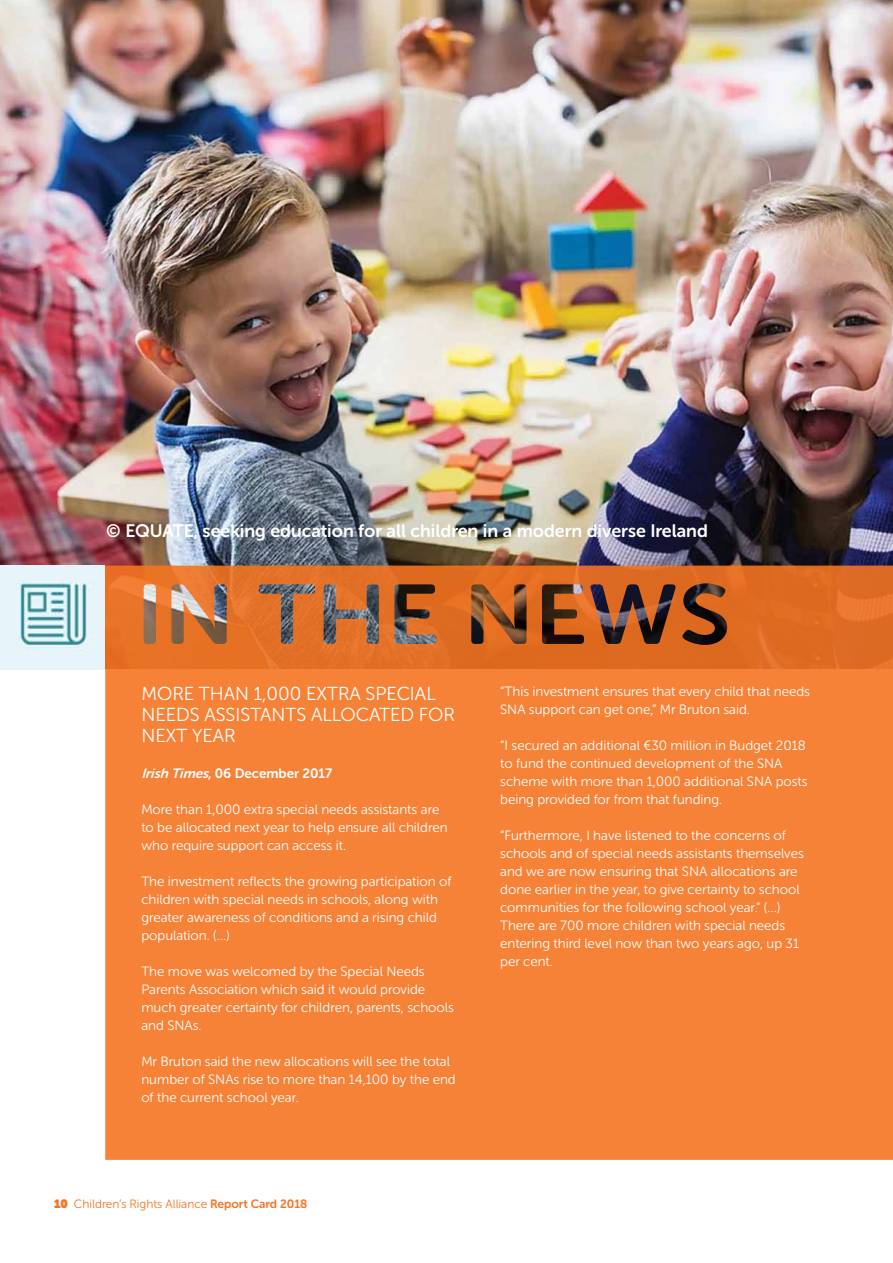
<style>
.page{position:relative;width:893px;height:1263px;background:#fff}
.page>*{position:absolute;margin:0;border:0;box-sizing:border-box;transform-origin:0 0}
.t1{font:18.75px "Museo Sans Rounded 300";color:#fff}
.t2{font:18px "Museo Sans Rounded 700";color:#fff}
.t3{font:13.5px/18px "Museo Sans Rounded 300";color:#fff}
.t4{font:13.5px "Museo Sans Rounded 700";color:#fff}
.t5{font:12px "Museo Sans Rounded 300";color:#f47421}
.s1{font-style:italic}
.s2{font-family:"Museo Sans Rounded"}
.s3{font-family:"Museo Sans Rounded 700"}
</style>
<div class="page">
<img style="left:0;top:0;width:893px;height:566px">
<svg style="left:105px;top:566px;width:788px;height:594px;background:#ed7d34"></svg>
<img style="left:0;top:566px;width:105px;height:104px">
<h2 class="t2" style="left:106px;top:520px;width:603px">© EQUATE, seeking education for all children in a modern diverse Ireland</h2>
<h1 class="t1" style="left:141px;top:683px;width:71px">More than</h1>
<h1 class="t1" style="left:254px;top:683px;width:86px">1,000 extra</h1>
<h1 class="t1" style="left:366px;top:683px;width:11px">special</h1>
<h1 class="t1" style="left:141px;top:704px;width:13px">needs</h1>
<h1 class="t1" style="left:204px;top:704px;width:12px">assistants</h1>
<h1 class="t1" style="left:311px;top:704px;width:57px">allocated</h1>
<h1 class="t1" style="left:419px;top:704px;width:32px">for</h1>
<h1 class="t1" style="left:141px;top:725px;width:63px">nextyear</h1>
<p class="t4" style="left:141px;top:766px;width:192px"><span class="s1">Irish Times</span>, 06 December 2017</p>
<p class="t3" style="left:141px;top:801px;width:308px">More than 1,000 extra special needs assistants are to be allocated next year to help ensure all children who require support can access it.</p>
<p class="t3" style="left:141px;top:873px;width:312px">The investment reflects the growing participation of children with special needs in schools, along with greater awareness of conditions and a rising child population. (…)</p>
<p class="t3" style="left:141px;top:963px;width:314px">The move was welcomed by the Special Needs Parents Association which said it would provide much greater certainty for children, parents, schools and SNAs.</p>
<p class="t3" style="left:141px;top:1053px;width:316px">Mr Bruton said the new allocations will see the total number of SNAs rise to more than 14,100 by the end of the current school year.</p>
<p class="t5" style="left:54px;top:1197px;width:255px"><span class="s2">10</span> Children’s Rights Alliance <span class="s3">Report Card 2018</span></p>
<p class="t3" style="left:500px;top:683px;width:311px">“This investment ensures that every child that needs<br>SNA support can get one,” Mr Bruton said.</p>
<p class="t3" style="left:500px;top:737px;width:309px">“I secured an additional €30 million in Budget 2018 to fund the continued development of the SNA scheme with more than 1,000 additional SNA posts being provided for from that funding.</p>
<p class="t3" style="left:500px;top:827px;width:305px">“Furthermore, I have listened to the concerns of schools and of special needs assistants themselves and we are now ensuring that SNA allocations are done earlier in the year, to give certainty to school communities for the following school year.” (…)<br>There are 700 more children with special needs entering third level now than two years ago, up 31 per cent.</p>
</div>
